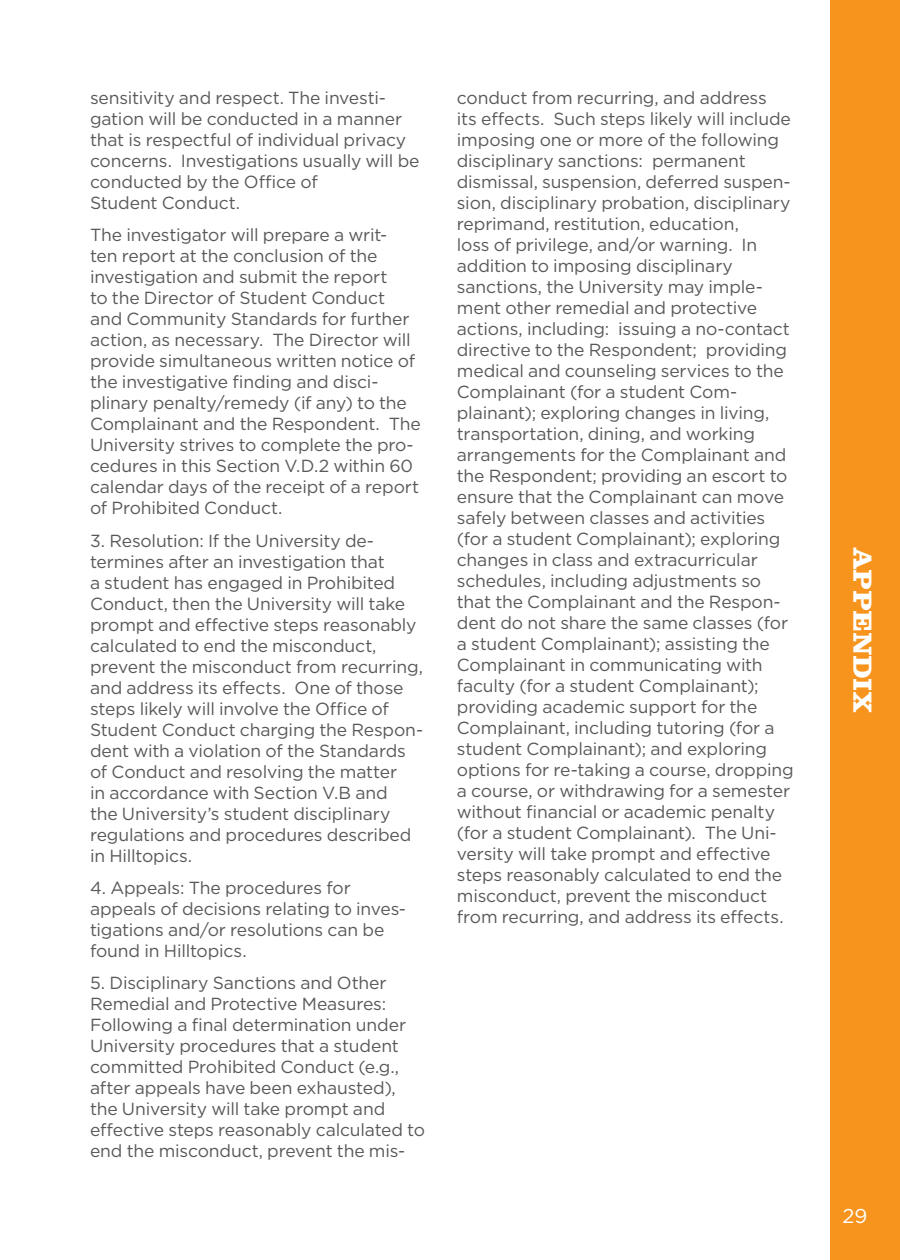
<style>
.page{position:relative;width:900px;height:1260px;background:#fff}
.page>*{position:absolute;margin:0;border:0;box-sizing:border-box;transform-origin:0 0}
.t1{font:700 26.25px "Clarendon Text";color:#fff}
.t2{font:20px "Gotham";color:#fff}
.t3{font:17.5px/21px "Gotham";letter-spacing:-.01em;color:#58595b}
</style>
<div class="page">
<div style="left:822px;top:0;width:78px;height:1260px;background:#f7941e"></div>
<div style="left:792px;top:0;width:38px;height:1260px;background:#fff"></div>
<p class="t3" style="left:90px;top:87px;width:331px">sensitivity and respect. The investi&shy;gation will be conducted in a manner that is respectful of individual privacy concerns. Investigations usually will be conducted by the Office of<br>Student Conduct.</p>
<p class="t3" style="left:90px;top:224px;width:332px">The investigator will prepare a writ-<br>ten report at the conclusion of the investigation and submit the report<br>to the Director of Student Conduct and Community Standards for further action, as necessary. The Director will provide simultaneous written notice of the investigative finding and disci&shy;plinary penalty/remedy (if any) to the Complainant and the Respondent. The University strives to complete the pro&shy;cedures in this Section V.D.2 within 60 calendar days of the receipt of a report of Prohibited Conduct.</p>
<p class="t3" style="left:90px;top:529px;width:335px">3. Resolution: If the University de&shy;termines after an investigation that<br>a student has engaged in Prohibited Conduct, then the University will take prompt and effective steps reasonably calculated to end the misconduct, prevent the misconduct from recurring, and address its effects. One of those steps likely will involve the Office of Student Conduct charging the Respon&shy;dent with a violation of the Standards of Conduct and resolving the matter<br>in accordance with Section V.B and<br>the University’s student disciplinary regulations and procedures described in Hilltopics.</p>
<p class="t3" style="left:90px;top:877px;width:318px">4. Appeals: The procedures for appeals of decisions relating to inves&shy;tigations and/or resolutions can be found in Hilltopics.</p>
<p class="t3" style="left:90px;top:972px;width:337px">5. Disciplinary Sanctions and Other Remedial and Protective Measures:<br>Following a final determination under University procedures that a student committed Prohibited Conduct (e.g., after appeals have been exhausted), the University will take prompt and effective steps reasonably calculated to end the misconduct, prevent the mis-</p>
<p class="t3" style="left:457px;top:87px;width:338px">conduct from recurring, and address<br>its effects. Such steps likely will include imposing one or more of the following disciplinary sanctions: permanent dismissal, suspension, deferred suspen&shy;sion, disciplinary probation, disciplinary reprimand, restitution, education,<br>loss of privilege, and/or warning. In addition to imposing disciplinary sanctions, the University may imple&shy;ment other remedial and protective actions, including: issuing a no-contact directive to the Respondent; providing medical and counseling services to the Complainant (for a student Com&shy;plainant); exploring changes in living, transportation, dining, and working arrangements for the Complainant and the Respondent; providing an escort to ensure that the Complainant can move safely between classes and activities (for a student Complainant); exploring changes in class and extracurricular schedules, including adjustments so that the Complainant and the Respon&shy;dent do not share the same classes (for a student Complainant); assisting the Complainant in communicating with faculty (for a student Complainant); providing academic support for the Complainant, including tutoring (for a student Complainant); and exploring options for re-taking a course, dropping a course, or withdrawing for a semester without financial or academic penalty (for a student Complainant). The Uni&shy;versity will take prompt and effective steps reasonably calculated to end the misconduct, prevent the misconduct from recurring, and address its effects.</p>
<h1 class="t1" style="left:879px;top:548px;width:165px;rotate:90deg">appendix</h1>
<p class="t2" style="left:842px;top:1203px;width:27px">29</p>
</div>
